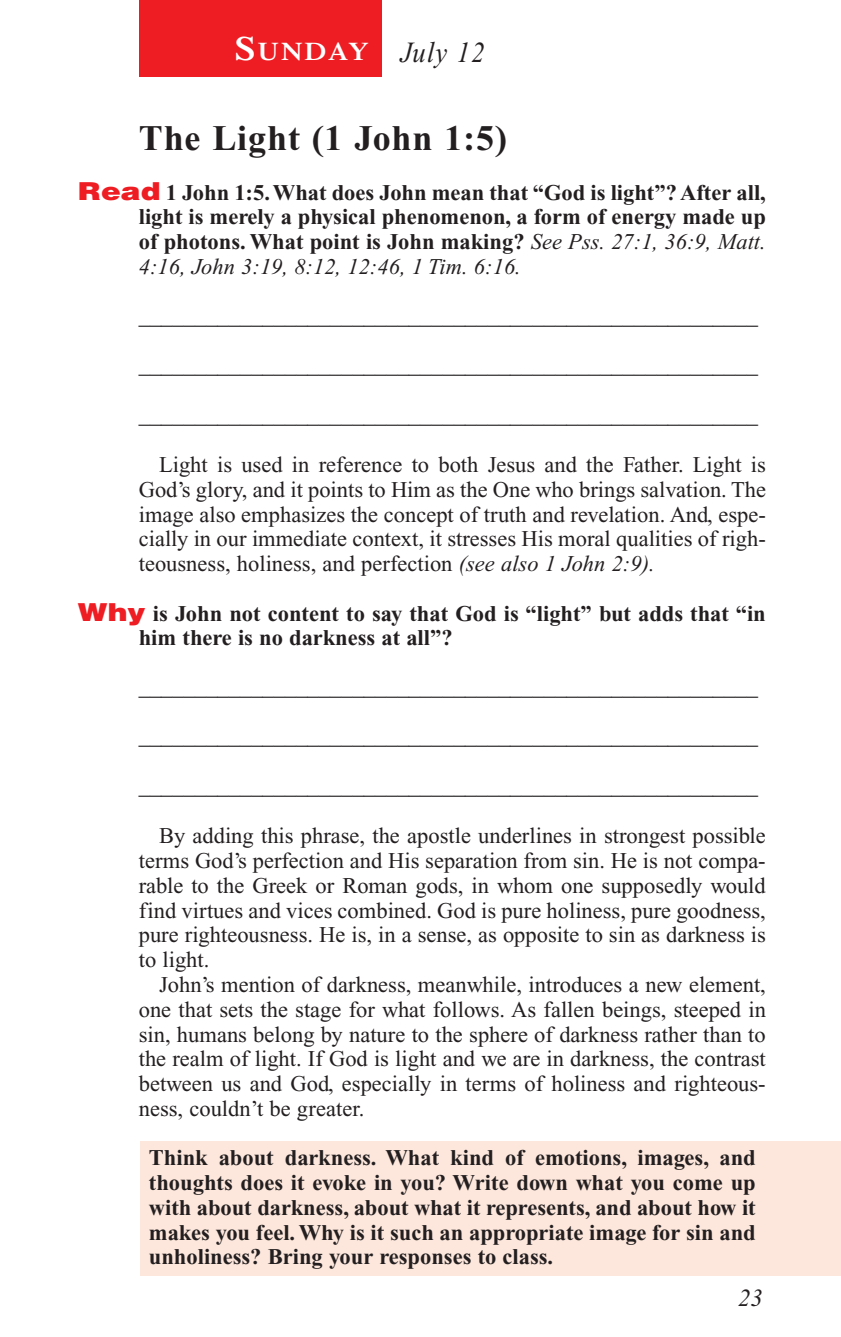
<style>
.page{position:relative;width:841px;height:1337px;background:#fff}
.page>*{position:absolute;margin:0;border:0;box-sizing:border-box;transform-origin:0 0}
.t1{font:700 36px "Times New Roman";letter-spacing:.025em;color:#231f20}
.t2{font:italic 29.25px "Times New Roman";letter-spacing:.045em;color:#231f20;scale:.9 1}
.t3{font:italic 24.75px "Times New Roman";color:#231f20}
.t4{font:22.5px/24.8px "Times New Roman";color:#231f20;text-align:justify}
.t5{font:700 22.5px/24.8px "Times New Roman";color:#231f20;text-align:justify}
.s1{font-family:"Times";font-weight:600;font-style:normal;font-size:33.75px;color:#fff}
.s2{font-family:"Times";font-weight:600;font-style:normal;font-size:25.2px;color:#fff}
.s3{font-family:"Helvetica";font-weight:900;font-size:24.75px;color:#ee1d23}
.s4{font-weight:400;font-style:italic}
.s5{font-style:italic}
</style>
<div class="page">
<div style="left:140px;top:1141px;width:700px;height:134px;background:#fde7dc"></div>
<div style="left:139px;top:0;width:243px;height:77px;background:#ee1d23"></div>
<h2 class="t2" style="left:235px;top:42px;width:279px"><span class="s1">S</span><span class="s2">UNDAY</span> July 12</h2>
<h1 class="t1" style="left:139px;top:126px;width:369px">The Light (1 John 1:5)</h1>
<p class="t5" style="left:139px;top:182px;width:628px;text-indent:-61px"><span class="s3">Read</span> 1 John 1:5. What does John mean that “God is light”? After all, light is merely a physical phenomenon, a form of energy made up of photons. What point is John making? <span class="s4">See Pss. 27:1, 36:9, Matt.<br>4:16, John 3:19, 8:12, 12:46, 1 Tim. 6:16.</span></p>
<p class="t4" style="left:139px;top:306px;width:620px">_______________________________________________________</p>
<p class="t4" style="left:139px;top:355px;width:620px">_______________________________________________________</p>
<p class="t4" style="left:139px;top:405px;width:620px">_______________________________________________________</p>
<p class="t4" style="left:139px;top:454px;width:628px;text-indent:20px">Light is used in reference to both Jesus and the Father. Light is God’s glory, and it points to Him as the One who brings salvation. The image also emphasizes the concept of truth and revelation. And, espe&shy;cially in our immediate context, it stresses His moral qualities of righ&shy;teousness, holiness, and perfection <span class="s5">(see also 1 John 2:9).</span></p>
<p class="t5" style="left:139px;top:603px;width:628px;text-indent:-61px"><span class="s3">Why</span> is John not content to say that God is “light” but adds that “in him there is no darkness at all”?</p>
<p class="t4" style="left:139px;top:677px;width:620px">_______________________________________________________</p>
<p class="t4" style="left:139px;top:726px;width:620px">_______________________________________________________</p>
<p class="t4" style="left:139px;top:776px;width:620px">_______________________________________________________</p>
<p class="t4" style="left:139px;top:825px;width:628px;text-indent:20px">By adding this phrase, the apostle underlines in strongest possible terms God’s perfection and His separation from sin. He is not compa&shy;rable to the Greek or Roman gods, in whom one supposedly would find virtues and vices combined. God is pure holiness, pure goodness, pure righteousness. He is, in a sense, as opposite to sin as darkness is to light.</p>
<p class="t4" style="left:139px;top:974px;width:628px;text-indent:20px">John’s mention of darkness, meanwhile, introduces a new element, one that sets the stage for what follows. As fallen beings, steeped in sin, humans belong by nature to the sphere of darkness rather than to the realm of light. If God is light and we are in darkness, the contrast between us and God, especially in terms of holiness and righteous&shy;ness, couldn’t be greater.</p>
<p class="t5" style="left:149px;top:1147px;width:608px">Think about darkness. What kind of emotions, images, and thoughts does it evoke in you? Write down what you come up with about darkness, about what it represents, and about how it makes you feel. Why is it such an appropriate image for sin and unholiness? Bring your responses to class.</p>
<p class="t3" style="left:738px;top:1289px;width:26px">23</p>
</div>
